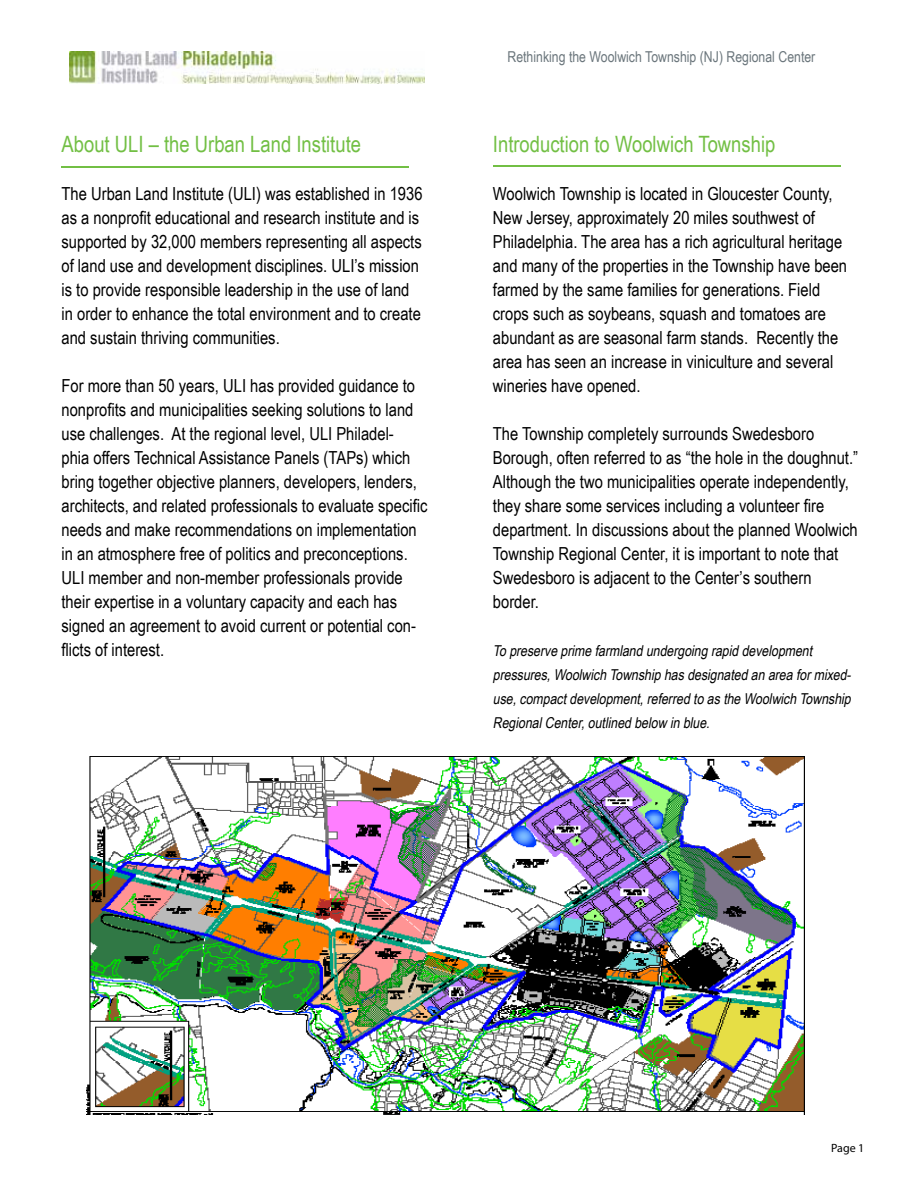
<style>
.page{position:relative;width:918px;height:1188px;background:#fff}
.page>*{position:absolute;margin:0;border:0;box-sizing:border-box;transform-origin:0 0}
.t1{font:22.5px "Arial Narrow";color:#72bf44}
.t2{font:18px/24px "Arial Narrow";color:#000}
.t3{font:italic 15px/24px "Arial Narrow";color:#000}
.t4{font:15px "Arial Narrow";color:#6b767c}
.t5{font:12px "Myriad Pro";color:#000}
</style>
<div class="page">
<img style="left:69px;top:52px;width:356px;height:32px">
<hr style="left:62px;top:166px;width:347px;height:2px;background:#72bf44">
<img style="left:87px;top:756px;width:717px;height:359px">
<hr style="left:493px;top:165px;width:348px;height:1px;background:#72bf44">
<p class="t1" style="left:62px;top:128px;width:301px">About ULI – the Urban Land Institute</p>
<p class="t2" style="left:62px;top:181px;width:363px">The Urban Land Institute (ULI) was established in 1936 as a nonprofit educational and research institute and is supported by 32,000 members representing all aspects of land use and development disciplines. ULI’s mission is to provide responsible leadership in the use of land in order to enhance the total environment and to create and sustain thriving communities.</p>
<p class="t2" style="left:62px;top:373px;width:367px">For more than 50 years, ULI has provided guidance to nonprofits and municipalities seeking solutions to land use challenges. At the regional level, ULI Philadel-<br>phia offers Technical Assistance Panels (TAPs) which bring together objective planners, developers, lenders, architects, and related professionals to evaluate specific needs and make recommendations on implementation in an atmosphere free of politics and preconceptions.<br>ULI member and non-member professionals provide their expertise in a voluntary capacity and each has signed an agreement to avoid current or potential con&shy;flicts of interest.</p>
<p class="t4" style="left:508px;top:46px;width:309px">Rethinking the Woolwich Township (NJ) Regional Center</p>
<p class="t1" style="left:493px;top:128px;width:284px">Introduction to Woolwich Township</p>
<p class="t2" style="left:493px;top:181px;width:356px">Woolwich Township is located in Gloucester County, New Jersey, approximately 20 miles southwest of Philadelphia. The area has a rich agricultural heritage and many of the properties in the Township have been farmed by the same families for generations. Field crops such as soybeans, squash and tomatoes are abundant as are seasonal farm stands. Recently the area has seen an increase in viniculture and several wineries have opened.</p>
<p class="t2" style="left:493px;top:421px;width:367px">The Township completely surrounds Swedesboro Borough, often referred to as “the hole in the doughnut.” Although the two municipalities operate independently, they share some services including a volunteer fire department. In discussions about the planned Woolwich Township Regional Center, it is important to note that Swedesboro is adjacent to the Center’s southern border.</p>
<p class="t3" style="left:493px;top:638px;width:363px">Topreserveprimefarmlandundergoingrapiddevelopment pressures,WoolwichTownshiphasdesignatedanareaformixed&shy;use,compactdevelopment,referredtoastheWoolwichTownship RegionalCenter,outlinedbelow inblue.</p>
<p class="t5" style="left:831px;top:1140px;width:35px">Page 1</p>
</div>
